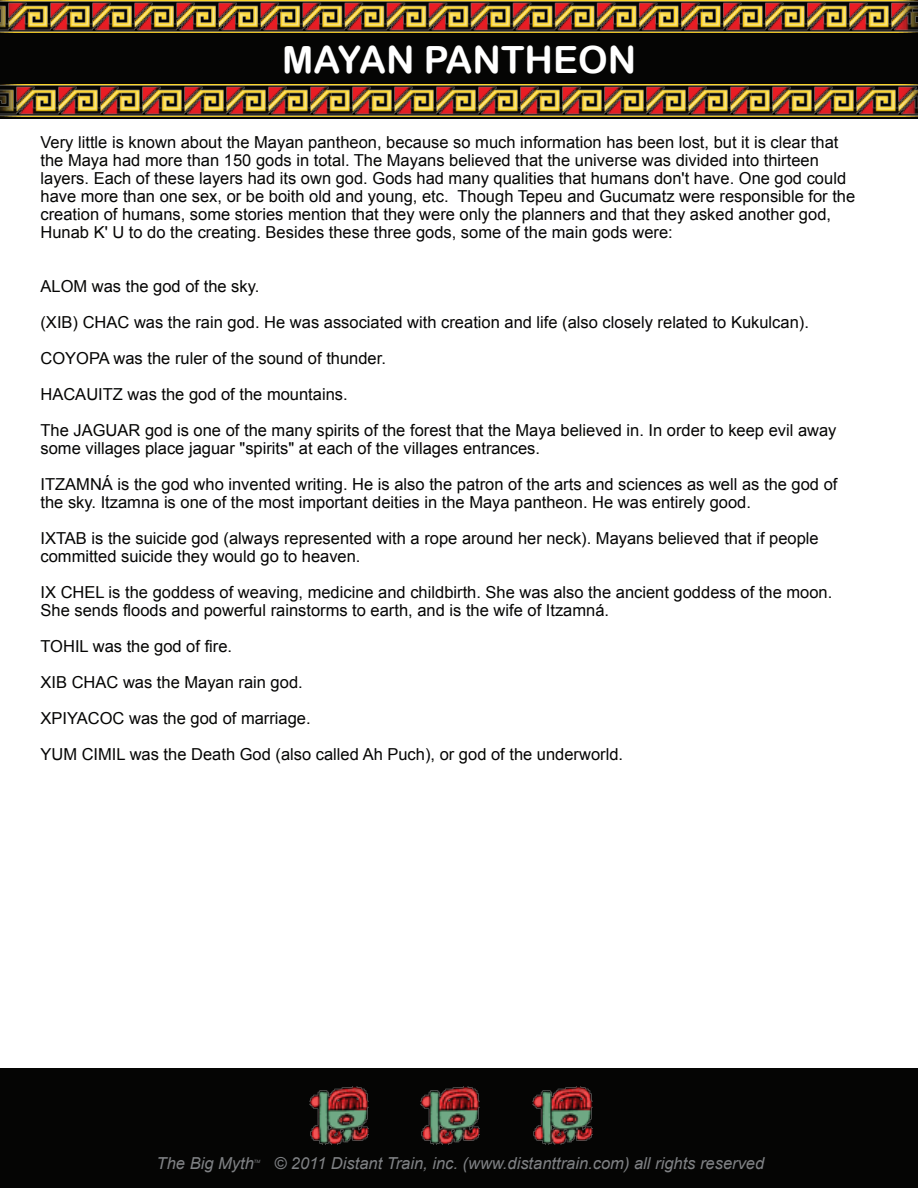
<style>
.page{position:relative;width:918px;height:1188px;background:#fff}
.page>*{position:absolute;margin:0;border:0;box-sizing:border-box;transform-origin:0 0}
.t1{font:37.5px "Arial Rounded MT Bold";color:#fff}
.t2{font:16.5px/36px "Arial";color:#050504}
.t3{font:italic 16.5px "Arial";color:#808285}
.t4{font:italic 4.5px "Arial";color:#808285}
</style>
<div class="page">
<div style="left:0;top:1069px;width:918px;height:119px;background:#050504"></div>
<div style="left:0;top:0;width:918px;height:118px;background:#050504"></div>
<img style="left:0;top:0;width:918px;height:33px">
<img style="left:0;top:84px;width:918px;height:33px">
<img style="left:420px;top:1086px;width:60px;height:58px">
<img style="left:309px;top:1086px;width:60px;height:58px">
<img style="left:532px;top:1086px;width:60px;height:58px">
<h1 class="t1" style="left:282px;top:38px;width:356px">MAYAN PANTHEON</h1>
<p class="t2" style="left:40px;top:134px;width:816px;line-height:18px">Very little is known about the Mayan pantheon, because so much information has been lost, but it is clear that the Maya had more than 150 gods in total. The Mayans believed that the universe was divided into thirteen layers. Each of these layers had its own god. Gods had many qualities that humans don't have. One god could have more than one sex, or be boith old and young, etc. Though Tepeu and Gucumatz were responsible for the creation of humans, some stories mention that they were only the planners and that they asked another god, Hunab K' U to do the creating. Besides these three gods, some of the main gods were:</p>
<p class="t2" style="left:40px;top:269px;width:798px">ALOM was the god of the sky.<br>(XIB) CHAC was the rain god. He was associated with creation and life (also closely related to Kukulcan).<br>COYOPA was the ruler of the sound of thunder.<br>HACAUITZ was the god of the mountains.<br>The JAGUAR god is one of the many spirits of the forest that the Maya believed in. In order to keep evil away</p>
<p class="t2" style="left:40px;top:431px;width:798px">some villages place jaguar "spirits" at each of the villages entrances.<br>ITZAMNÁ is the god who invented writing. He is also the patron of the arts and sciences as well as the god of</p>
<p class="t2" style="left:40px;top:485px;width:780px">the sky. Itzamna is one of the most important deities in the Maya pantheon. He was entirely good.<br>IXTAB is the suicide god (always represented with a rope around her neck). Mayans believed that if people</p>
<p class="t2" style="left:40px;top:539px;width:793px">committed suicide they would go to heaven.<br>IX CHEL is the goddess of weaving, medicine and childbirth. She was also the ancient goddess of the moon.</p>
<p class="t2" style="left:40px;top:593px;width:584px">She sends floods and powerful rainstorms to earth, and is the wife of Itzamná.<br>TOHIL was the god of fire.<br>XIB CHAC was the Mayan rain god.<br>XPIYACOC was the god of marriage.<br>YUM CIMIL was the Death God (also called Ah Puch), or god of the underworld.</p>
<p class="t3" style="left:157px;top:1153px;width:99px">The Big Myth</p>
<p class="t4" style="left:254px;top:1159px;width:8px">TM</p>
<p class="t3" style="left:274px;top:1153px;width:492px">© 2011 Distant Train, inc. (www.distanttrain.com) all rights reserved</p>
</div>
